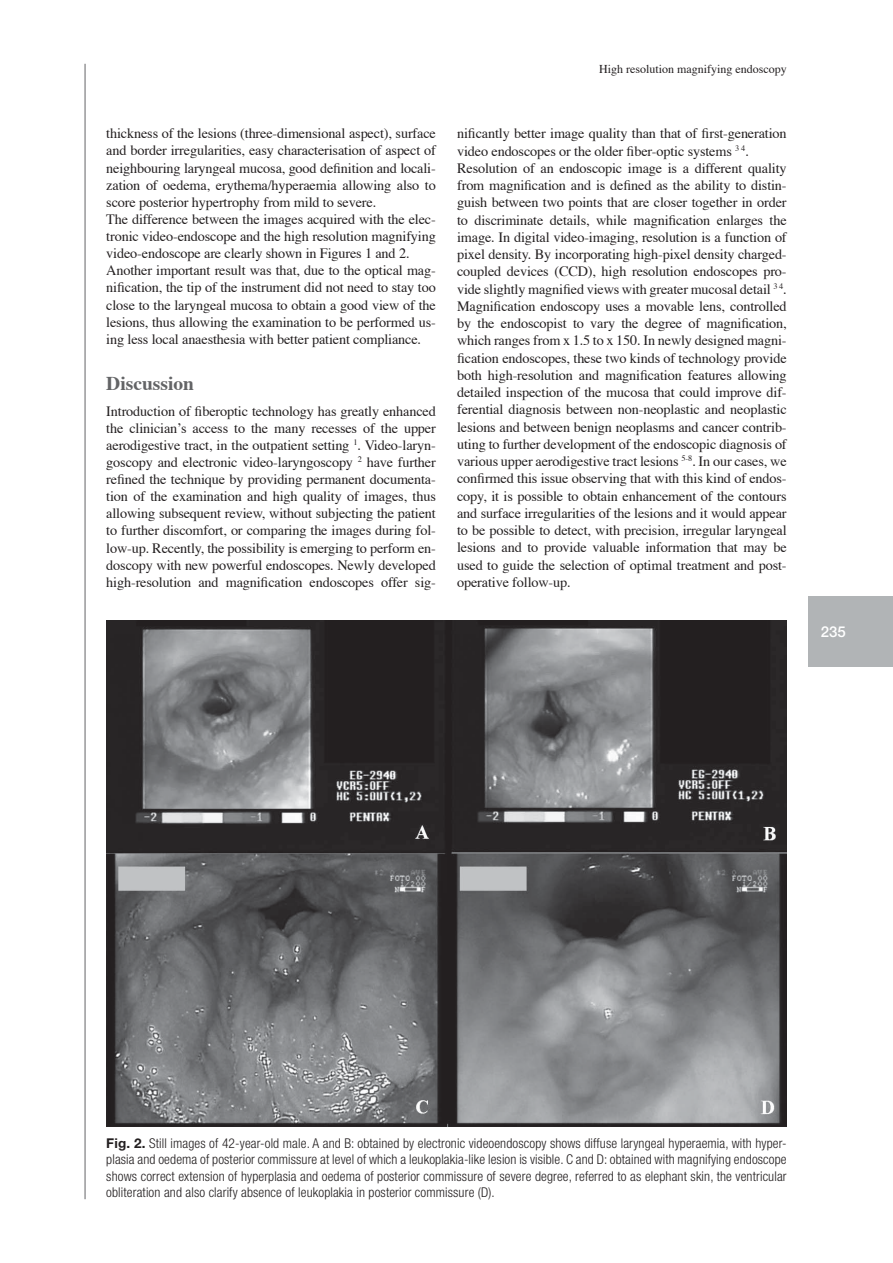
<style>
.page{position:relative;width:893px;height:1263px;background:#fff}
.page>*{position:absolute;margin:0;border:0;box-sizing:border-box;transform-origin:0 0}
.t1{font:700 19.5px "Times";color:#636466}
.t2{font:500 15px "Helvetica Neue LT Std";color:#fff}
.t3{font:14.25px/17.2px "Times";letter-spacing:-.01em;color:#231f20}
.t4{font:300 condensed 13.5px/16.5px "Helvetica Neue LT Std";letter-spacing:.01em;color:#231f20;text-align:justify}
.t5{font:12px "Times";color:#231f20}
.s1{font-weight:700;font-stretch:normal}
</style>
<div class="page">
<hr style="left:85px;top:64px;width:1px;height:1135px;background:#636466">
<div style="left:808px;top:596px;width:85px;height:70px;background:#b1b4b6"></div>
<img style="left:106px;top:621px;width:681px;height:506px">
<p class="t5" style="left:599px;top:64px;width:189px">High resolution magnifying endoscopy</p>
<p class="t3" style="left:106px;top:126px;width:331px">thickness of the lesions (three-dimensional aspect), surface and border irregularities, easy characterisation of aspect of neighbouring laryngeal mucosa, good definition and locali&shy;zation of oedema, erythema/hyperaemia allowing also to score posterior hypertrophy from mild to severe.<br>The difference between the images acquired with the elec&shy;tronic video-endoscope and the high resolution magnifying video-endoscope are clearly shown in Figures 1 and 2.<br>Another important result was that, due to the optical mag&shy;nification, the tip of the instrument did not need to stay too close to the laryngeal mucosa to obtain a good view of the lesions, thus allowing the examination to be performed us&shy;ing less local anaesthesia with better patient compliance.</p>
<h1 class="t1" style="left:106px;top:375px;width:89px">Discussion</h1>
<p class="t3" style="left:106px;top:403px;width:331px;text-align:justify">Introduction of fiberoptic technology has greatly enhanced the clinician’s access to the many recesses of the upper aerodigestive tract, in the outpatient setting <sup>1</sup>. Video-laryn&shy;goscopy and electronic video-laryngoscopy <sup>2</sup> have further refined the technique by providing permanent documenta&shy;tion of the examination and high quality of images, thus allowing subsequent review, without subjecting the patient to further discomfort, or comparing the images during fol&shy;low-up. Recently, the possibility is emerging to perform en&shy;doscopy with new powerful endoscopes. Newly developed high-resolution and magnification endoscopes offer sig-</p>
<p class="t3" style="left:457px;top:126px;width:331px">nificantly better image quality than that of first-generation video endoscopes or the older fiber-optic systems <sup>3</sup> <sup>4</sup>.<br>Resolution of an endoscopic image is a different quality from magnification and is defined as the ability to distin&shy;guish between two points that are closer together in order to discriminate details, while magnification enlarges the image. In digital video-imaging, resolution is a function of pixel density. By incorporating high-pixel density charged&shy;coupled devices (CCD), high resolution endoscopes pro&shy;vide slightly magnified views with greater mucosal detail <sup>3</sup> <sup>4</sup>.<br>Magnification endoscopy uses a movable lens, controlled by the endoscopist to vary the degree of magnification, which ranges from x 1.5 to x 150. In newly designed magni&shy;fication endoscopes, these two kinds of technology provide both high-resolution and magnification features allowing detailed inspection of the mucosa that could improve dif&shy;ferential diagnosis between non-neoplastic and neoplastic lesions and between benign neoplasms and cancer contrib&shy;uting to further development of the endoscopic diagnosis of various upper aerodigestive tract lesions <sup>5-8</sup>. In our cases, we confirmed this issue observing that with this kind of endos&shy;copy, it is possible to obtain enhancement of the contours and surface irregularities of the lesions and it would appear to be possible to detect, with precision, irregular laryngeal lesions and to provide valuable information that may be used to guide the selection of optimal treatment and post&shy;operative follow-up.</p>
<p class="t2" style="left:821px;top:626px;width:27px">235</p>
<p class="t4" style="left:106px;top:1136px;width:682px"><span class="s1">Fig. 2.</span> Still images of 42-year-old male. A and B: obtained by electronic videoendoscopy shows diffuse laryngeal hyperaemia, with hyper&shy;plasia and oedema of posterior commissure at level of which a leukoplakia-like lesion is visible. C and D: obtained with magnifying endoscope shows correct extension of hyperplasia and oedema of posterior commissure of severe degree, referred to as elephant skin, the ventricular obliteration and also clarify absence of leukoplakia in posterior commissure (D).</p>
</div>
